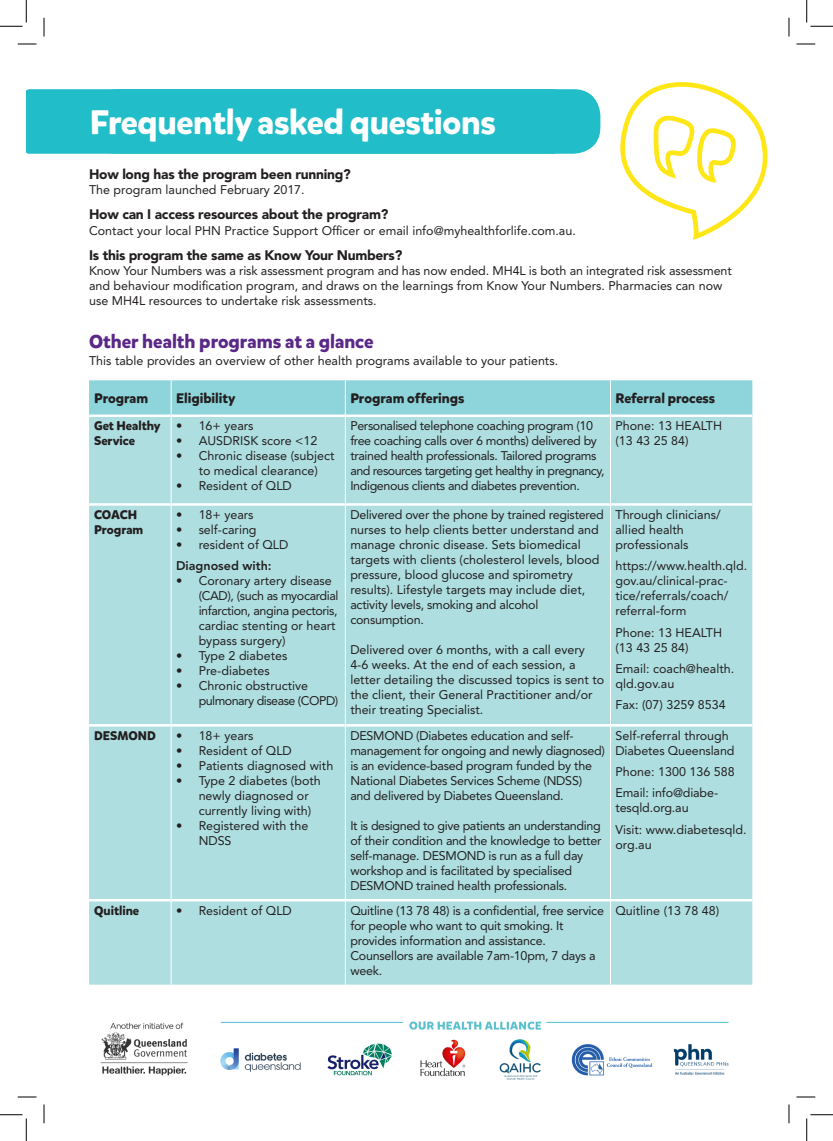
<style>
.page{position:relative;width:833px;height:1141px;background:#fff}
.page>*{position:absolute;margin:0;border:0;box-sizing:border-box;transform-origin:0 0}
.t1{font:700 33.75px "Mikado";letter-spacing:-.01em;color:#fff}
.t2{font:700 18.75px "Mikado";color:#5a2888}
.t3{font:900 13.75px "Avenir LT Std";letter-spacing:-.02em;color:#231f20}
.t4{font:13.75px "Mikado Bold DEMO";color:#231f20}
.t5{font:12.5px/15px "Avenir LT Std";color:#231f20}
.t6{font:12.5px/15px "Avenir LT Std";letter-spacing:-.02em;color:#231f20}
.t7{font:12.5px/15px "Avenir LT Std";letter-spacing:-.03em;color:#231f20}
.t8{font:700 12.5px/15px "Mikado";color:#231f20}
.t9{font:12.5px/15px "Avenir LT Std";letter-spacing:-.04em;color:#231f20}
.t10{font:800 12.5px "Avenir LT Std";color:#231f20}
</style>
<div class="page">
<img style="left:26px;top:1021px;width:780px;height:93px">
<svg style="left:620px;top:82px;width:148px;height:158px"></svg>
<div style="left:89px;top:380px;width:662px;height:34px;background:#8dd4db"></div>
<div style="left:89px;top:417px;width:662px;height:86px;background:#aedee0"></div>
<div style="left:89px;top:505px;width:662px;height:219px;background:#aedee0"></div>
<div style="left:89px;top:726px;width:662px;height:172px;background:#aedee0"></div>
<div style="left:89px;top:901px;width:662px;height:83px;background:#aedee0"></div>
<hr style="left:170px;top:380px;width:1px;height:35px;background:#fff">
<hr style="left:344px;top:380px;width:1px;height:35px;background:#fff">
<hr style="left:609px;top:380px;width:1px;height:35px;background:#fff">
<hr style="left:170px;top:415px;width:1px;height:89px;background:#fff">
<hr style="left:344px;top:415px;width:1px;height:89px;background:#fff">
<hr style="left:609px;top:415px;width:1px;height:89px;background:#fff">
<hr style="left:170px;top:504px;width:1px;height:221px;background:#fff">
<hr style="left:344px;top:504px;width:1px;height:221px;background:#fff">
<hr style="left:609px;top:504px;width:1px;height:221px;background:#fff">
<hr style="left:170px;top:725px;width:1px;height:175px;background:#fff">
<hr style="left:344px;top:725px;width:1px;height:175px;background:#fff">
<hr style="left:609px;top:725px;width:1px;height:175px;background:#fff">
<hr style="left:170px;top:900px;width:1px;height:84px;background:#fff">
<hr style="left:344px;top:900px;width:1px;height:84px;background:#fff">
<hr style="left:609px;top:900px;width:1px;height:84px;background:#fff">
<div style="left:26px;top:89px;width:86px;height:65px;background:#21bdc9"></div>
<div style="left:90px;top:89px;width:510px;height:65px;background:#21bdc9;border-radius:27px"></div>
<svg style="left:18px;top:43px;width:18px;height:2px"></svg>
<svg style="left:796px;top:43px;width:18px;height:2px"></svg>
<svg style="left:18px;top:1096px;width:18px;height:1px"></svg>
<svg style="left:796px;top:1096px;width:18px;height:1px"></svg>
<svg style="left:43px;top:18px;width:2px;height:18px"></svg>
<svg style="left:43px;top:1104px;width:2px;height:19px"></svg>
<svg style="left:788px;top:18px;width:1px;height:18px"></svg>
<svg style="left:787px;top:1104px;width:2px;height:19px"></svg>
<svg style="left:0;top:0;width:27px;height:27px"></svg>
<svg style="left:0;top:1114px;width:27px;height:26px"></svg>
<svg style="left:806px;top:0;width:26px;height:27px"></svg>
<svg style="left:806px;top:1114px;width:26px;height:26px"></svg>
<p class="t1" style="left:90px;top:101px;width:407px">Frequently asked questions</p>
<p class="t3" style="left:89px;top:166px;width:263px">How long has the program been running?</p>
<p class="t5" style="left:89px;top:183px;width:217px">The program launched February 2017.</p>
<p class="t3" style="left:89px;top:206px;width:300px">How can I access resources about the program?</p>
<p class="t5" style="left:89px;top:223px;width:488px">Contact your local PHN Practice Support Officer or email info@myhealthforlife.com.au.</p>
<p class="t3" style="left:89px;top:246px;width:314px">Is this program the same as Know Your Numbers?</p>
<p class="t5" style="left:89px;top:263px;width:643px">Know Your Numbers was a risk assessment program and has now ended. MH4L is both an integrated risk assessment and behaviour modification program, and draws on the learnings from Know Your Numbers. Pharmacies can now use MH4L resources to undertake risk assessments.</p>
<p class="t2" style="left:89px;top:329px;width:286px">Other health programs at a glance</p>
<p class="t5" style="left:89px;top:353px;width:470px">This table provides an overview of other health programs available to your patients.</p>
<p class="t4" style="left:94px;top:392px;width:56px">Program</p>
<p class="t4" style="left:176px;top:392px;width:61px">Eligibility</p>
<p class="t4" style="left:350px;top:392px;width:116px">Program offerings</p>
<p class="t4" style="left:615px;top:392px;width:101px">Referral process</p>
<p class="t8" style="left:94px;top:418px;width:68px">Get Healthy<br>Service</p>
<p class="t5" style="left:176px;top:418px;width:79px">• 16+ years</p>
<p class="t7" style="left:350px;top:418px;width:255px">Personalised telephone coaching program (10 free coaching calls over 6 months) delivered by trained health professionals. Tailored programs and resources targeting get healthy in pregnancy, Indigenous clients and diabetes prevention.</p>
<p class="t5" style="left:615px;top:418px;width:108px">Phone: 13 HEALTH (13 43 25 84)</p>
<p class="t5" style="left:176px;top:433px;width:143px">• AUSDRISK score &lt;12</p>
<p class="t5" style="left:176px;top:448px;width:160px;text-align:center">• Chronic disease (subject to medical clearance)</p>
<p class="t5" style="left:176px;top:478px;width:117px">• Resident of QLD</p>
<p class="t8" style="left:94px;top:507px;width:51px">COACH<br>Program</p>
<p class="t5" style="left:176px;top:507px;width:79px">• 18+ years</p>
<p class="t5" style="left:176px;top:522px;width:82px">• self-caring</p>
<p class="t5" style="left:176px;top:537px;width:114px">• resident of QLD</p>
<p class="t10" style="left:176px;top:558px;width:97px">Diagnosed with:</p>
<p class="t5" style="left:198px;top:573px;width:141px;text-indent:-22px">• Coronary artery disease (CAD), (such as myocardial infarction, angina pectoris, cardiac stenting or heart bypass surgery)</p>
<p class="t5" style="left:176px;top:648px;width:113px">• Type 2 diabetes</p>
<p class="t5" style="left:176px;top:663px;width:95px">• Pre-diabetes</p>
<p class="t9" style="left:198px;top:678px;width:141px;text-indent:-22px">• Chronic obstructive pulmonary disease (COPD)</p>
<p class="t8" style="left:94px;top:728px;width:63px">DESMOND</p>
<p class="t5" style="left:176px;top:728px;width:79px">• 18+ years</p>
<p class="t5" style="left:176px;top:743px;width:117px">• Resident of QLD</p>
<p class="t5" style="left:176px;top:758px;width:159px">• Patients diagnosed with</p>
<p class="t5" style="left:198px;top:773px;width:124px;text-indent:-22px">• Type 2 diabetes (both newly diagnosed or currently living with)</p>
<p class="t5" style="left:198px;top:818px;width:111px;text-indent:-22px">• Registered with the<br>NDSS</p>
<p class="t5" style="left:350px;top:507px;width:255px">Delivered over the phone by trained registered nurses to help clients better understand and manage chronic disease. Sets biomedical targets with clients (cholesterol levels, blood pressure, blood glucose and spirometry results). Lifestyle targets may include diet, activity levels, smoking and alcohol consumption.</p>
<p class="t5" style="left:350px;top:642px;width:255px">Delivered over 6 months, with a call every 4-6 weeks. At the end of each session, a letter detailing the discussed topics is sent to the client, their General Practitioner and/or their treating Specialist.</p>
<p class="t6" style="left:350px;top:728px;width:256px">DESMOND (Diabetes education and self&shy;management for ongoing and newly diagnosed) is an evidence-based program funded by the National Diabetes Services Scheme (NDSS) and delivered by Diabetes Queensland.</p>
<p class="t6" style="left:350px;top:818px;width:252px">It is designed to give patients an understanding of their condition and the knowledge to better self-manage. DESMOND is run as a full day workshop and is facilitated by specialised DESMOND trained health professionals.</p>
<p class="t5" style="left:615px;top:507px;width:107px">Through clinicians/ allied health professionals</p>
<p class="t5" style="left:615px;top:558px;width:133px">https://www.health.qld. gov.au/clinical-prac&shy;tice/referrals/coach/ referral-form</p>
<p class="t5" style="left:615px;top:624px;width:108px">Phone: 13 HEALTH (13 43 25 84)</p>
<p class="t5" style="left:615px;top:661px;width:120px">Email: coach@health. qld.gov.au</p>
<p class="t5" style="left:615px;top:697px;width:112px">Fax: (07) 3259 8534</p>
<p class="t5" style="left:615px;top:728px;width:115px">Self-referral through</p>
<p class="t5" style="left:615px;top:743px;width:120px">Diabetes Queensland</p>
<p class="t5" style="left:615px;top:761px;width:121px;line-height:21.2px">Phone: 1300 136 588<br>Email: info@diabe-</p>
<p class="t5" style="left:615px;top:800px;width:75px">tesqld.org.au</p>
<p class="t5" style="left:615px;top:821px;width:133px">Visit: www.diabetesqld. org.au</p>
<p class="t8" style="left:94px;top:902px;width:47px">Quitline</p>
<p class="t5" style="left:176px;top:902px;width:117px">• Resident of QLD</p>
<p class="t6" style="left:350px;top:902px;width:255px">Quitline (13 78 48) is a confidential, free service for people who want to quit smoking. It provides information and assistance.<br>Counsellors are available 7am-10pm, 7 days a week.</p>
<p class="t5" style="left:615px;top:902px;width:105px">Quitline (13 78 48)</p>
</div>
